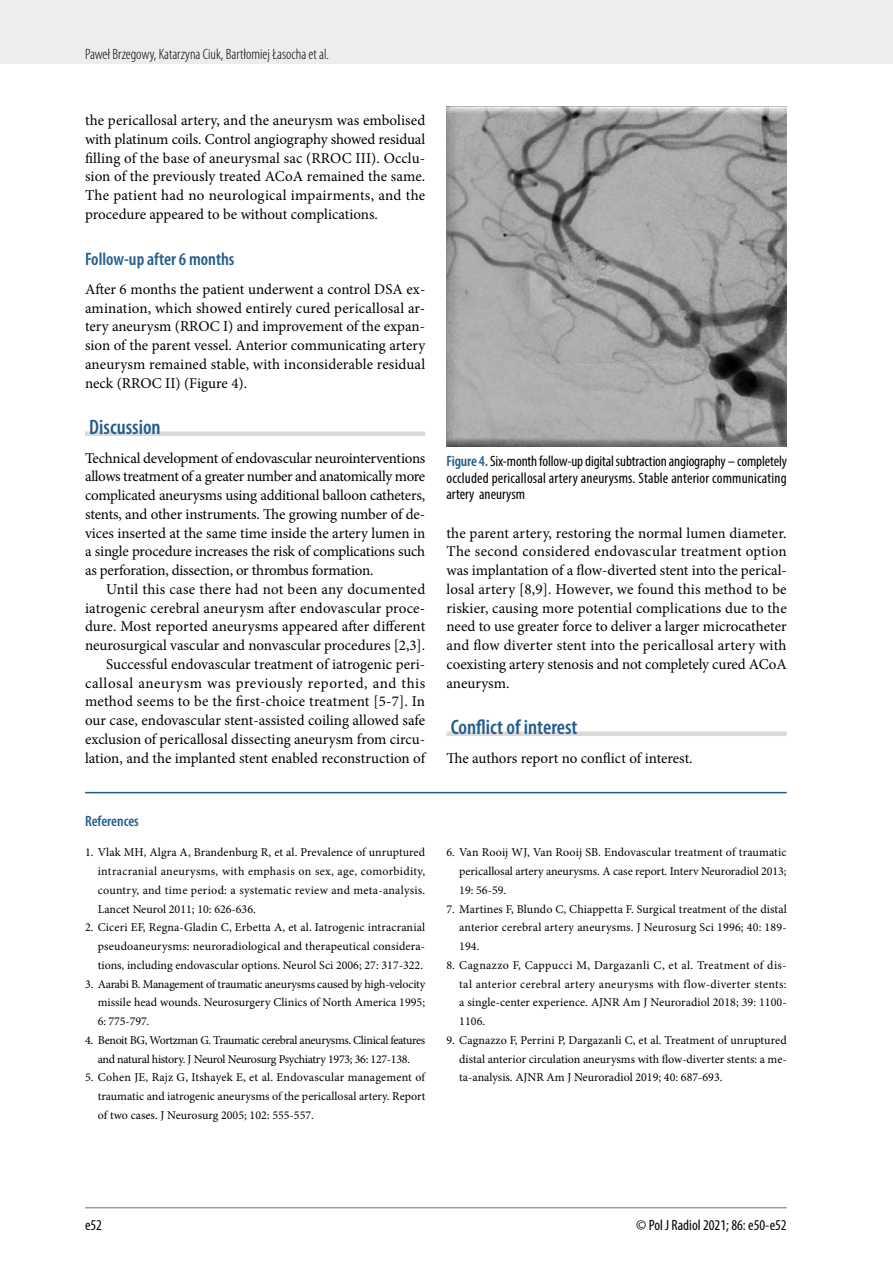
<style>
.page{position:relative;width:893px;height:1263px;background:#fff}
.page>*{position:absolute;margin:0;border:0;box-sizing:border-box;transform-origin:0 0}
.t1{font:600 condensed 21px "Myriad Pro";color:#245d8c}
.t2{font:600 condensed 18px "Myriad Pro";color:#245d8c}
.t3{font:15px/18.8px "Minion Pro";color:#000;text-align:justify}
.t4{font:condensed 15px/16.5px "Myriad Pro";letter-spacing:.005em;color:#000;text-align:justify}
.t5{font:300 condensed 15px "Myriad Pro";color:#000}
.t6{font:600 condensed 15px "Myriad Pro";color:#245d8c}
.t7{font:12px/18.8px "Minion Pro";color:#000;text-align:justify}
.t8{font:12px/18.8px "Minion Pro";letter-spacing:-.03em;color:#000;text-align:center}
.s1{font-weight:600;color:#245d8c}
</style>
<div class="page">
<div style="left:0;top:0;width:893px;height:64px;background:#ededed"></div>
<hr style="left:85px;top:1207px;width:702px;height:1px;background:#9d9d9c">
<img style="left:446px;top:107px;width:341px;height:339px">
<div style="left:85px;top:431px;width:340px;height:5px;background:#dadada"></div>
<div style="left:446px;top:731px;width:341px;height:5px;background:#dadada"></div>
<hr style="left:85px;top:792px;width:702px;height:1px;background:#245d8c">
<p class="t5" style="left:85px;top:45px;width:245px">Paweł Brzegowy, Katarzyna Ciuk, Bartłomiej Łasocha et al.</p>
<p class="t3" style="left:85px;top:111px;width:342px">the pericallosal artery, and the aneurysm was embolised with platinum coils. Control angiography showed residual filling of the base of aneurysmal sac (RROC III). Occlu&shy;sion of the previously treated ACoA remained the same.<br>The patient had no neurological impairments, and the procedure appeared to be without complications.</p>
<p class="t2" style="left:85px;top:248px;width:151px">Follow-up after 6 months</p>
<p class="t3" style="left:85px;top:280px;width:342px">After 6 months the patient underwent a control DSA ex&shy;amination, which showed entirely cured pericallosal ar&shy;tery aneurysm (RROC I) and improvement of the expan&shy;sion of the parent vessel. Anterior communicating artery aneurysm remained stable, with inconsiderable residual neck (RROC II) (Figure 4).</p>
<h1 class="t1" style="left:89px;top:414px;width:73px">Discussion</h1>
<p class="t3" style="left:85px;top:448px;width:342px">Technical development of endovascular neurointerventions allows treatment of a greater number and anatomically more complicated aneurysms using additional balloon catheters, stents, and other instruments. The growing number of de&shy;vices inserted at the same time inside the artery lumen in a single procedure increases the risk of complications such as perforation, dissection, or thrombus formation.</p>
<p class="t3" style="left:85px;top:580px;width:342px;text-align:right">Until this case there had not been any documented iatrogenic cerebral aneurysm after endovascular proce&shy;dure. Most reported aneurysms appeared after different neurosurgical vascular and nonvascular procedures [2,3].<br>Successful endovascular treatment of iatrogenic peri&shy;callosal aneurysm was previously reported, and this method seems to be the first-choice treatment [5-7]. In our case, endovascular stent-assisted coiling allowed safe exclusion of pericallosal dissecting aneurysm from circu&shy;lation, and the implanted stent enabled reconstruction of</p>
<p class="t6" style="left:85px;top:812px;width:55px">References</p>
<p class="t7" style="left:98px;top:843px;width:329px;text-indent:-13px">1. Vlak MH, Algra A, Brandenburg R, et al. Prevalence of unruptured intracranial aneurysms, with emphasis on sex, age, comorbidity, country, and time period: a systematic review and meta-analysis.<br>Lancet Neurol 2011; 10: 626-636.</p>
<p class="t7" style="left:98px;top:918px;width:329px;text-indent:-13px">2. Ciceri EF, Regna-Gladin C, Erbetta A, et al. Iatrogenic intracranial pseudoaneurysms: neuroradiological and therapeutical considera&shy;tions, including endovascular options. Neurol Sci 2006; 27: 317-322.</p>
<p class="t7" style="left:98px;top:974px;width:329px;text-indent:-13px">3. Aarabi B. Management of traumatic aneurysms caused by high-velocity missile head wounds. Neurosurgery Clinics of North America 1995; 6: 775-797.</p>
<p class="t8" style="left:85px;top:1031px;width:342px">4. Benoit BG, Wortzman G. Traumatic cerebral aneurysms. Clinical features and natural history. J Neurol Neurosurg Psychiatry 1973; 36: 127-138.</p>
<p class="t7" style="left:98px;top:1068px;width:329px;text-indent:-13px">5. Cohen JE, Rajz G, Itshayek E, et al. Endovascular management of traumatic and iatrogenic aneurysms of the pericallosal artery. Report of two cases. J Neurosurg 2005; 102: 555-557.</p>
<p class="t4" style="left:446px;top:453px;width:342px"><span class="s1">Figure 4.</span> Six-month follow-up digital subtraction angiography – completely occluded pericallosal artery aneurysms. Stable anterior communicating artery aneurysm</p>
<p class="t3" style="left:446px;top:523px;width:342px">the parent artery, restoring the normal lumen diameter.<br>The second considered endovascular treatment option was implantation of a flow-diverted stent into the perical&shy;losal artery [8,9]. However, we found this method to be riskier, causing more potential complications due to the need to use greater force to deliver a larger microcatheter and flow diverter stent into the pericallosal artery with coexisting artery stenosis and not completely cured ACoA aneurysm.</p>
<h1 class="t1" style="left:451px;top:714px;width:128px">Conflict of interest</h1>
<p class="t3" style="left:446px;top:748px;width:248px">The authors report no conflict of interest.</p>
<p class="t7" style="left:459px;top:843px;width:329px;text-indent:-13px">6. Van Rooij WJ, Van Rooij SB. Endovascular treatment of traumatic pericallosal artery aneurysms. A case report. Interv Neuroradiol 2013; 19: 56-59.</p>
<p class="t7" style="left:459px;top:899px;width:329px;text-align:left;text-indent:-13px">7. Martines F, Blundo C, Chiappetta F. Surgical treatment of the distal anterior cerebral artery aneurysms. J Neurosurg Sci 1996; 40: 189-<br>194.</p>
<p class="t7" style="left:459px;top:956px;width:329px;text-indent:-13px">8. Cagnazzo F, Cappucci M, Dargazanli C, et al. Treatment of dis&shy;tal anterior cerebral artery aneurysms with flow-diverter stents: a single-center experience. AJNR Am J Neuroradiol 2018; 39: 1100- 1106.</p>
<p class="t7" style="left:459px;top:1031px;width:329px;text-indent:-13px">9. Cagnazzo F, Perrini P, Dargazanli C, et al. Treatment of unruptured distal anterior circulation aneurysms with flow-diverter stents: a me&shy;ta-analysis. AJNR Am J Neuroradiol 2019; 40: 687-693.</p>
<p class="t4" style="left:85px;top:1216px;width:18px">e52</p>
<p class="t4" style="left:636px;top:1216px;width:152px">© Pol J Radiol 2021; 86: e50-e52</p>
</div>
